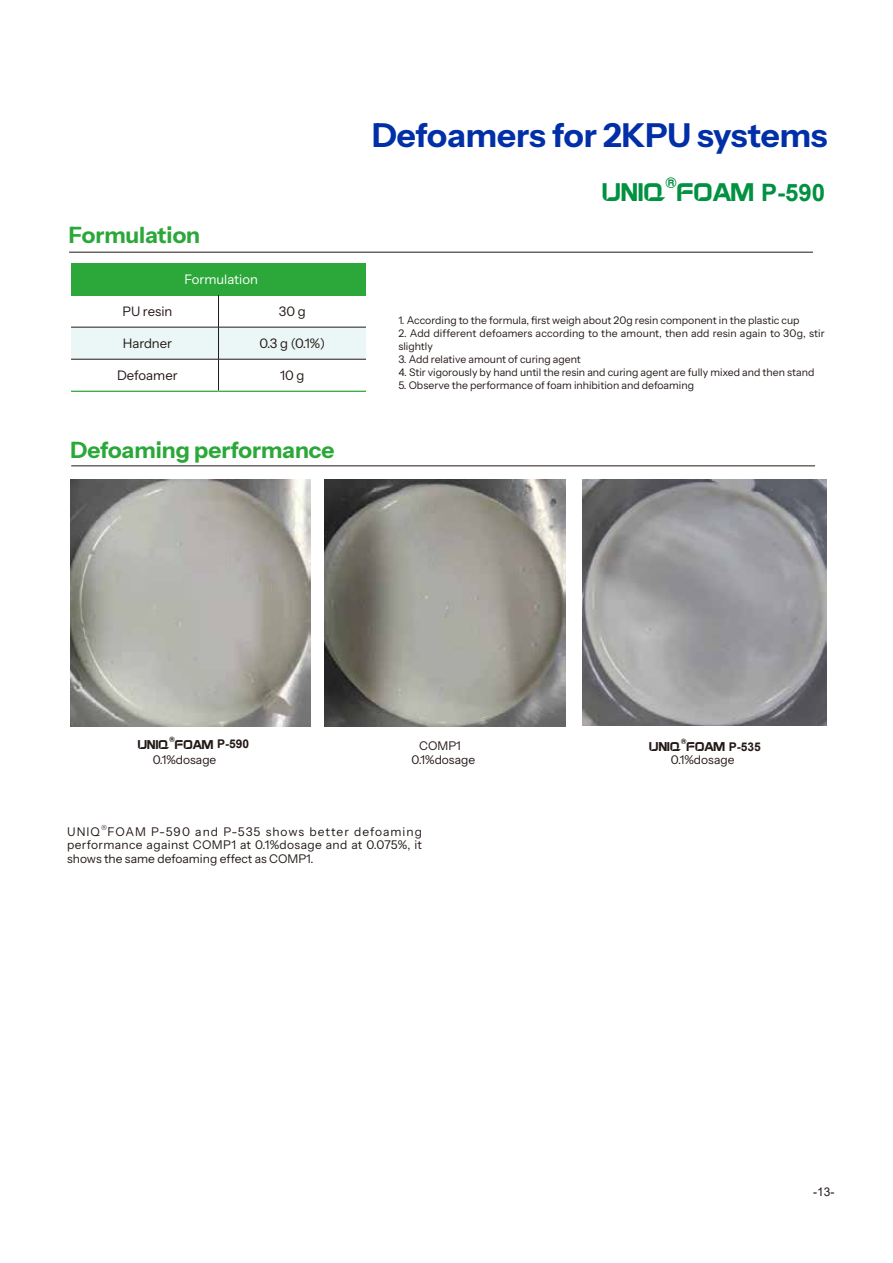
<style>
.page{position:relative;width:893px;height:1263px;background:#fff}
.page>*{position:absolute;margin:0;border:0;box-sizing:border-box;transform-origin:0 0}
.t1{font:700 33px "Instrument Sans";color:#002fa7}
.t2{font:30px "Gayatri";color:#009141}
.t3{font:700 24px "Arial";color:#009141}
.t4{font:700 22.5px "Instrument Sans";color:#2ba839}
.t5{font:17.55px "Gayatri";color:#009141}
.t6{font:15px "Gayatri";color:#231916}
.t7{font:13.2px "Instrument Sans";color:#231916}
.t8{font:13.2px "Instrument Sans";color:#fff}
.t9{font:12px/13.5px "Instrument Sans";color:#231916;text-align:justify}
.t10{font:700 12px "Arial";color:#231916}
.t11{font:12px "Arial";color:#231916}
.t12{font:10.5px/12.9px "Instrument Sans";color:#231916}
.t13{font:8.7px "Gayatri";color:#231916}
.t14{font:7.05px "Instrument Sans";color:#231916}
.s1{font-family:"Gayatri";font-weight:400;font-size:30px}
.s2{font-family:"Gayatri";font-weight:400;font-size:15px}
</style>
<div class="page">
<div style="left:71px;top:263px;width:295px;height:32px;background:#2ba839"></div>
<div style="left:71px;top:328px;width:295px;height:31px;background:#ebf6f6"></div>
<hr style="left:218px;top:295px;width:1px;height:32px;background:#231916">
<hr style="left:218px;top:327px;width:1px;height:32px;background:#231916">
<hr style="left:218px;top:359px;width:1px;height:32px;background:#231916">
<hr style="left:71px;top:327px;width:148px;height:1px;background:#231916">
<hr style="left:219px;top:327px;width:147px;height:1px;background:#231916">
<hr style="left:71px;top:359px;width:148px;height:1px;background:#231916">
<hr style="left:219px;top:359px;width:147px;height:1px;background:#231916">
<hr style="left:71px;top:391px;width:148px;height:1px;background:#2ba839">
<hr style="left:219px;top:391px;width:147px;height:1px;background:#2ba839">
<img style="left:70px;top:479px;width:240px;height:247px">
<img style="left:325px;top:479px;width:241px;height:247px">
<img style="left:583px;top:479px;width:243px;height:247px">
<hr style="left:71px;top:466px;width:744px;height:1px;background:#231916">
<hr style="left:69px;top:252px;width:744px;height:1px;background:#231916">
<h3 class="t4" style="left:69px;top:221px;width:133px">Formulation</h3>
<p class="t8" style="left:184px;top:271px;width:75px">Formulation</p>
<p class="t7" style="left:122px;top:303px;width:51px">PU resin</p>
<p class="t7" style="left:279px;top:303px;width:29px">30 g</p>
<p class="t7" style="left:123px;top:335px;width:51px">Hardner</p>
<p class="t7" style="left:259px;top:335px;width:67px">0.3 g (0.1%)</p>
<p class="t7" style="left:117px;top:367px;width:62px">Defoamer</p>
<p class="t7" style="left:280px;top:367px;width:26px">10 g</p>
<h3 class="t4" style="left:70px;top:435px;width:265px">Defoaming performance</h3>
<h1 class="t1" style="left:372px;top:115px;width:457px">Defoamers for 2KPU systems</h1>
<h2 class="t2" style="left:603px;top:182px;width:64px">UNIQ</h2>
<h3 class="t5" style="left:666px;top:176px;width:13px">®</h3>
<h3 class="t3" style="left:677px;top:176px;width:149px"><span class="s1">FOAM</span> P-590</h3>
<p class="t12" style="left:398px;top:314px;width:403px">1. According to the formula, first weigh about 20g resin component in the plastic cup</p>
<p class="t12" style="left:398px;top:327px;width:428px">2. Add different defoamers according to the amount, then add resin again to 30g, stir slightly</p>
<p class="t12" style="left:398px;top:353px;width:184px">3. Add relative amount of curing agent</p>
<p class="t12" style="left:398px;top:366px;width:417px">4. Stir vigorously by hand until the resin and curing agent are fully mixed and then stand</p>
<p class="t12" style="left:398px;top:379px;width:297px">5. Observe the performance of foam inhibition and defoaming</p>
<p class="t13" style="left:169px;top:736px;width:7px">®</p>
<p class="t10" style="left:175px;top:736px;width:75px"><span class="s2">FOAM</span> P-590</p>
<h3 class="t6" style="left:138px;top:739px;width:33px">UNIQ</h3>
<p class="t9" style="left:419px;top:739px;width:43px">COMP1</p>
<p class="t13" style="left:681px;top:739px;width:7px">®</p>
<p class="t10" style="left:687px;top:738px;width:75px"><span class="s2">FOAM</span> P-535</p>
<h3 class="t6" style="left:650px;top:742px;width:33px">UNIQ</h3>
<p class="t9" style="left:153px;top:753px;width:65px">0.1%dosage</p>
<p class="t9" style="left:412px;top:753px;width:65px">0.1%dosage</p>
<p class="t9" style="left:67px;top:825px;width:34px">UNIQ</p>
<p class="t14" style="left:101px;top:823px;width:7px">®</p>
<p class="t9" style="left:67px;top:825px;width:356px;text-indent:40px">FOAM P-590 and P-535 shows better defoaming performance against COMP1 at 0.1%dosage and at 0.075%, it shows the same defoaming effect as COMP1.</p>
<p class="t9" style="left:671px;top:753px;width:65px">0.1%dosage</p>
<p class="t11" style="left:813px;top:1183px;width:23px">-13-</p>
</div>
